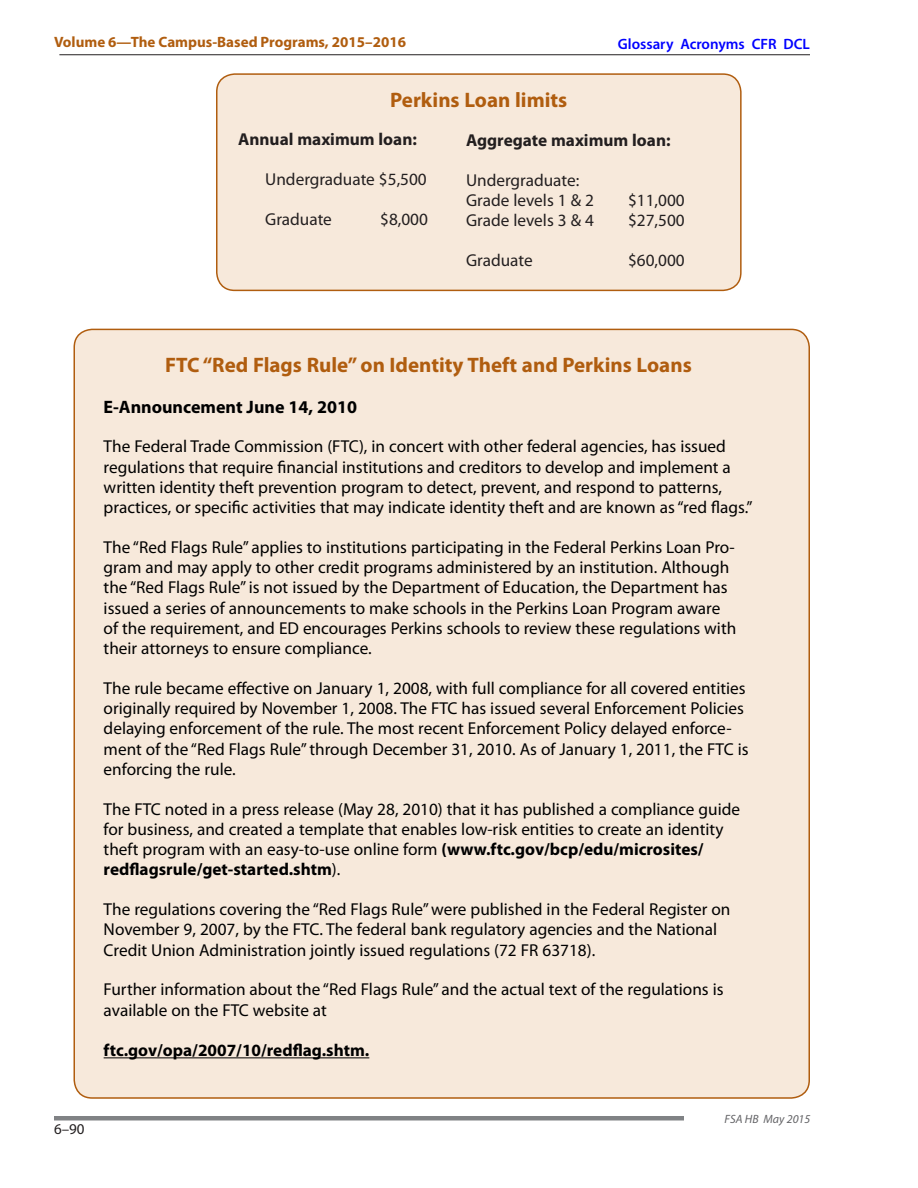
<style>
.page{position:relative;width:918px;height:1188px;background:#fff}
.page>*{position:absolute;margin:0;border:0;box-sizing:border-box;transform-origin:0 0}
.Boxed_Head__ID{font:700 21px "Myriad Pro";color:#b05d0f}
.Boxed_Subhead__ID{font:700 18px "Myriad Pro";color:#000}
.Boxed_Text_No_Indent{font:17.25px/20.2px "Myriad Pro";color:#000}
.Boxed_Text_No_Indent-2{font:17.25px/20.2px "Myriad Pro";color:#231f20}
.Boxed_Text_No_Indent-3{font:700 17.25px "Myriad Pro";color:#000}
.Boxed_Text__ID{font:17.25px "Myriad Pro";color:#231f20}
.Boxed_Text__ID-2{font:700 17.25px "Myriad Pro";color:#231f20}
.Boxed_Text_No_Indent-4{font:700 17.25px "Myriad Pro";color:#231f20}
.t1{font:700 15px "Myriad Pro";color:#b05d0f}
.t2{font:600 15px "Myriad Pro";color:#00f}
.t3{font:15px "Myriad Pro";color:#231f20}
.t4{font:italic 12px "Myriad Pro";color:#636366}
.s1{font-weight:700}
</style>
<div class="page">
<hr style="left:54px;top:1116px;width:630px;height:4px;background:#808285">
<hr style="left:59px;top:54px;width:751px;height:1px;background:#231f20">
<div style="left:74px;top:329px;width:735px;height:769px;background:#f7e9db;border-radius:18px"></div>
<hr style="left:104px;top:1057px;width:265px;height:1px;background:#000">
<div style="left:217px;top:74px;width:524px;height:216px;background:#f7e9db;border-radius:18px"></div>
<div style="left:216px;top:73px;width:526px;height:218px;border:2px solid #b05d0f;border-radius:18px"></div>
<p class="t1" style="left:54px;top:32px;width:354px">Volume 6—The Campus-Based Programs, 2015–2016</p>
<p class="Boxed_Head__ID" style="left:390px;top:86px;width:179px">Perkins Loan limits</p>
<p class="t2" style="left:618px;top:34px;width:194px">Glossary Acronyms CFR DCL</p>
<p class="Boxed_Text_No_Indent-4" style="left:238px;top:128px;width:180px">Annual maximum loan:</p>
<p class="Boxed_Text__ID" style="left:265px;top:168px;width:163px">Undergraduate $5,500</p>
<p class="Boxed_Text__ID" style="left:265px;top:208px;width:68px">Graduate</p>
<p class="Boxed_Text__ID" style="left:380px;top:208px;width:49px">$8,000</p>
<p class="Boxed_Text__ID-2" style="left:466px;top:129px;width:206px">Aggregate maximum loan:</p>
<p class="Boxed_Text_No_Indent-2" style="left:466px;top:169px;width:129px">Undergraduate:<br>Grade levels 1 &amp; 2</p>
<p class="Boxed_Text_No_Indent-2" style="left:628px;top:190px;width:58px">$11,000</p>
<p class="Boxed_Text_No_Indent-2" style="left:466px;top:210px;width:129px">Grade levels 3 &amp; 4</p>
<p class="Boxed_Text_No_Indent-2" style="left:628px;top:210px;width:58px">$27,500</p>
<p class="Boxed_Text_No_Indent-2" style="left:466px;top:250px;width:68px">Graduate</p>
<p class="Boxed_Text_No_Indent-2" style="left:628px;top:250px;width:58px">$60,000</p>
<p class="Boxed_Head__ID" style="left:165px;top:351px;width:528px">FTC “Red Flags Rule” on Identity Theft and Perkins Loans</p>
<p class="Boxed_Subhead__ID" style="left:104px;top:395px;width:255px">E-Announcement June 14, 2010</p>
<p class="Boxed_Text_No_Indent" style="left:104px;top:436px;width:650px">The Federal Trade Commission (FTC), in concert with other federal agencies, has issued regulations that require financial institutions and creditors to develop and implement a written identity theft prevention program to detect, prevent, and respond to patterns, practices, or specific activities that may indicate identity theft and are known as “red flags.”</p>
<p class="Boxed_Text_No_Indent" style="left:104px;top:537px;width:634px">The “Red Flags Rule” applies to institutions participating in the Federal Perkins Loan Pro&shy;gram and may apply to other credit programs administered by an institution. Although the “Red Flags Rule” is not issued by the Department of Education, the Department has issued a series of announcements to make schools in the Perkins Loan Program aware of the requirement, and ED encourages Perkins schools to review these regulations with their attorneys to ensure compliance.</p>
<p class="Boxed_Text_No_Indent" style="left:104px;top:678px;width:646px">The rule became effective on January 1, 2008, with full compliance for all covered entities originally required by November 1, 2008. The FTC has issued several Enforcement Policies delaying enforcement of the rule. The most recent Enforcement Policy delayed enforce&shy;ment of the “Red Flags Rule” through December 31, 2010. As of January 1, 2011, the FTC is enforcing the rule.</p>
<p class="Boxed_Text_No_Indent" style="left:104px;top:798px;width:638px">The FTC noted in a press release (May 28, 2010) that it has published a compliance guide for business, and created a template that enables low-risk entities to create an identity theft program with an easy-to-use online form <span class="s1">(www.ftc.gov/bcp/edu/microsites/ redflagsrule/get-started.shtm</span>).</p>
<p class="Boxed_Text_No_Indent" style="left:104px;top:899px;width:628px">The regulations covering the “Red Flags Rule” were published in the Federal Register on<br>November 9, 2007, by the FTC. The federal bank regulatory agencies and the National<br>Credit Union Administration jointly issued regulations (72 FR 63718).</p>
<p class="Boxed_Text_No_Indent" style="left:104px;top:979px;width:622px">Further information about the “Red Flags Rule” and the actual text of the regulations is available on the FTC website at</p>
<p class="Boxed_Text_No_Indent-3" style="left:104px;top:1039px;width:267px">ftc.gov/opa/2007/10/redflag.shtm.</p>
<p class="t3" style="left:54px;top:1120px;width:32px">6–90</p>
<p class="t4" style="left:725px;top:1111px;width:87px">FSA HB May 2015</p>
</div>
